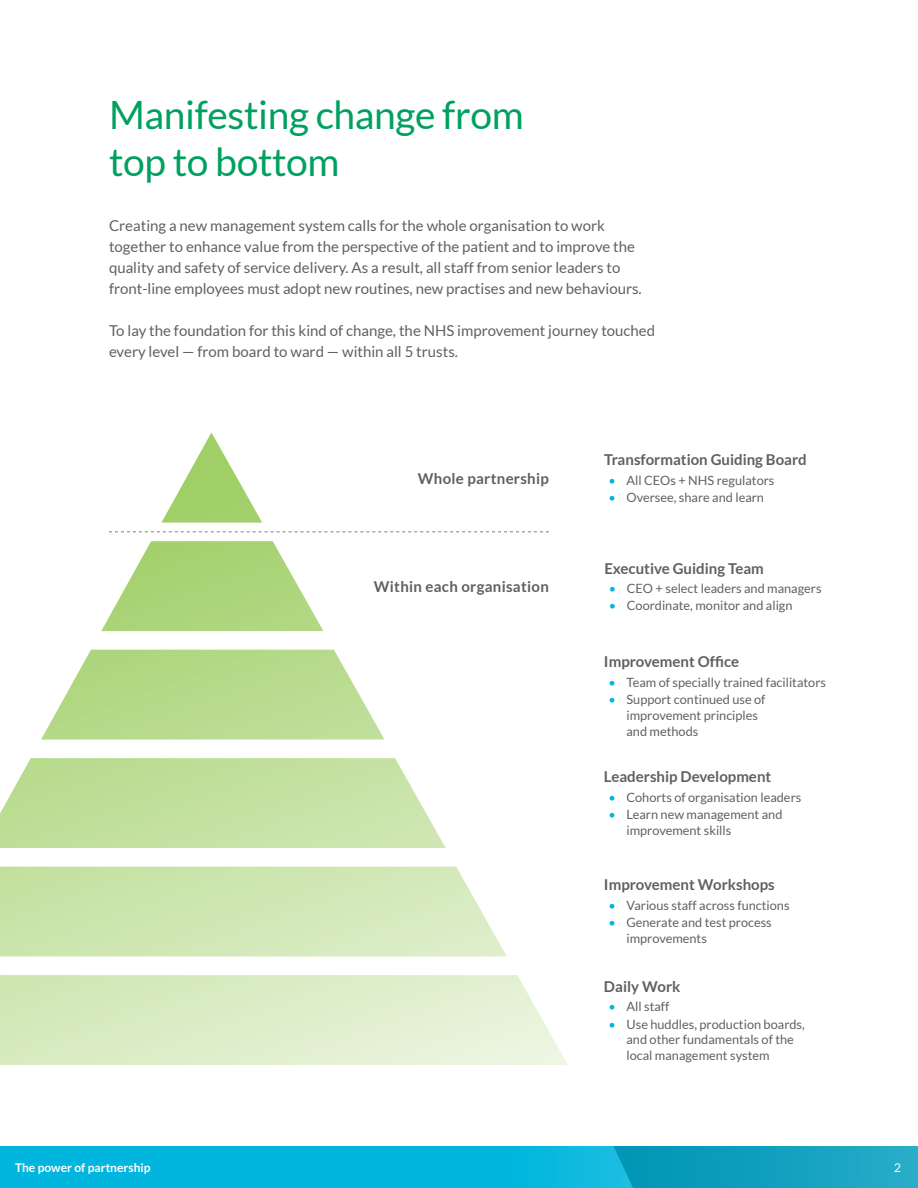
<style>
.page{position:relative;width:918px;height:1188px;background:#fff}
.page>*{position:absolute;margin:0;border:0;box-sizing:border-box;transform-origin:0 0}
.t1{font:39px/46.8px "Lato";letter-spacing:-.01em;color:#00a160}
.t2{font:15px/21px "Lato";color:#5f6062}
.t3{font:700 15px "Lato";color:#5f6062}
.t4{font:700 15px "Lato";letter-spacing:.02em;color:#5f6062}
.t5{font:12.75px/15.8px "Lato";color:#5f6062}
.t6{font:700 12px "Lato";color:#fff}
.t7{font:12px "Lato";color:#fff}
.s1{color:#00b6de}
</style>
<div class="page">
<svg style="left:0;top:1146px;width:918px;height:42px;background:#07afd4"></svg>
<svg style="left:0;top:867px;width:507px;height:90px;background:#d2e8b8"></svg>
<svg style="left:0;top:758px;width:446px;height:90px;background:#c7e2a6"></svg>
<svg style="left:161px;top:432px;width:101px;height:91px"></svg>
<svg style="left:101px;top:541px;width:222px;height:90px"></svg>
<svg style="left:0;top:975px;width:568px;height:90px;background:#deeecb"></svg>
<svg style="left:41px;top:650px;width:344px;height:90px;background:#c1df9c"></svg>
<svg style="left:109px;top:531px;width:440px;height:1px"></svg>
<h1 class="t1" style="left:109px;top:91px;width:416px">Manifesting change from top to bottom</h1>
<p class="t2" style="left:109px;top:215px;width:534px">Creating a new management system calls for the whole organisation to work together to enhance value from the perspective of the patient and to improve the quality and safety of service delivery. As a result, all staff from senior leaders to front-line employees must adopt new routines, new practises and new behaviours.</p>
<p class="t2" style="left:109px;top:320px;width:548px">To lay the foundation for this kind of change, the NHS improvement journey touched every level — from board to ward — within all 5 trusts.</p>
<p class="t4" style="left:418px;top:469px;width:133px">Whole partnership</p>
<p class="t4" style="left:374px;top:578px;width:177px">Within each organisation</p>
<p class="t3" style="left:604px;top:451px;width:204px">Transformation Guiding Board</p>
<p class="t5" style="left:608px;top:472px;width:167px"><span class="s1">•</span> All CEOs + NHS regulators</p>
<p class="t5" style="left:608px;top:489px;width:157px"><span class="s1">•</span> Oversee, share and learn</p>
<p class="t3" style="left:604px;top:560px;width:161px">Executive Guiding Team</p>
<p class="t5" style="left:609px;top:581px;width:214px"><span class="s1">•</span> CEO + select leaders and managers</p>
<p class="t5" style="left:609px;top:598px;width:185px"><span class="s1">•</span> Coordinate, monitor and align</p>
<p class="t3" style="left:604px;top:653px;width:137px">Improvement Office</p>
<p class="t5" style="left:608px;top:674px;width:219px"><span class="s1">•</span> Team of specially trained facilitators</p>
<p class="t5" style="left:627px;top:692px;width:141px;text-indent:-18px"><span class="s1">•</span> Support continued use of improvement principles and methods</p>
<p class="t3" style="left:604px;top:768px;width:169px">Leadership Development</p>
<p class="t5" style="left:608px;top:789px;width:194px"><span class="s1">•</span> Cohorts of organisation leaders</p>
<p class="t5" style="left:627px;top:806px;width:157px;text-indent:-18px"><span class="s1">•</span> Learn new management and improvement skills</p>
<p class="t3" style="left:604px;top:876px;width:172px">Improvement Workshops</p>
<p class="t5" style="left:608px;top:897px;width:183px"><span class="s1">•</span> Various staff across functions</p>
<p class="t5" style="left:627px;top:914px;width:147px;text-indent:-18px"><span class="s1">•</span> Generate and test process improvements</p>
<p class="t3" style="left:604px;top:978px;width:78px">Daily Work</p>
<p class="t5" style="left:608px;top:999px;width:63px"><span class="s1">•</span> All staff</p>
<p class="t5" style="left:627px;top:1016px;width:180px;text-indent:-18px"><span class="s1">•</span> Use huddles, production boards, and other fundamentals of the local management system</p>
<p class="t6" style="left:15px;top:1161px;width:137px">The power of partnership</p>
<p class="t7" style="left:894px;top:1161px;width:8px">2</p>
</div>
